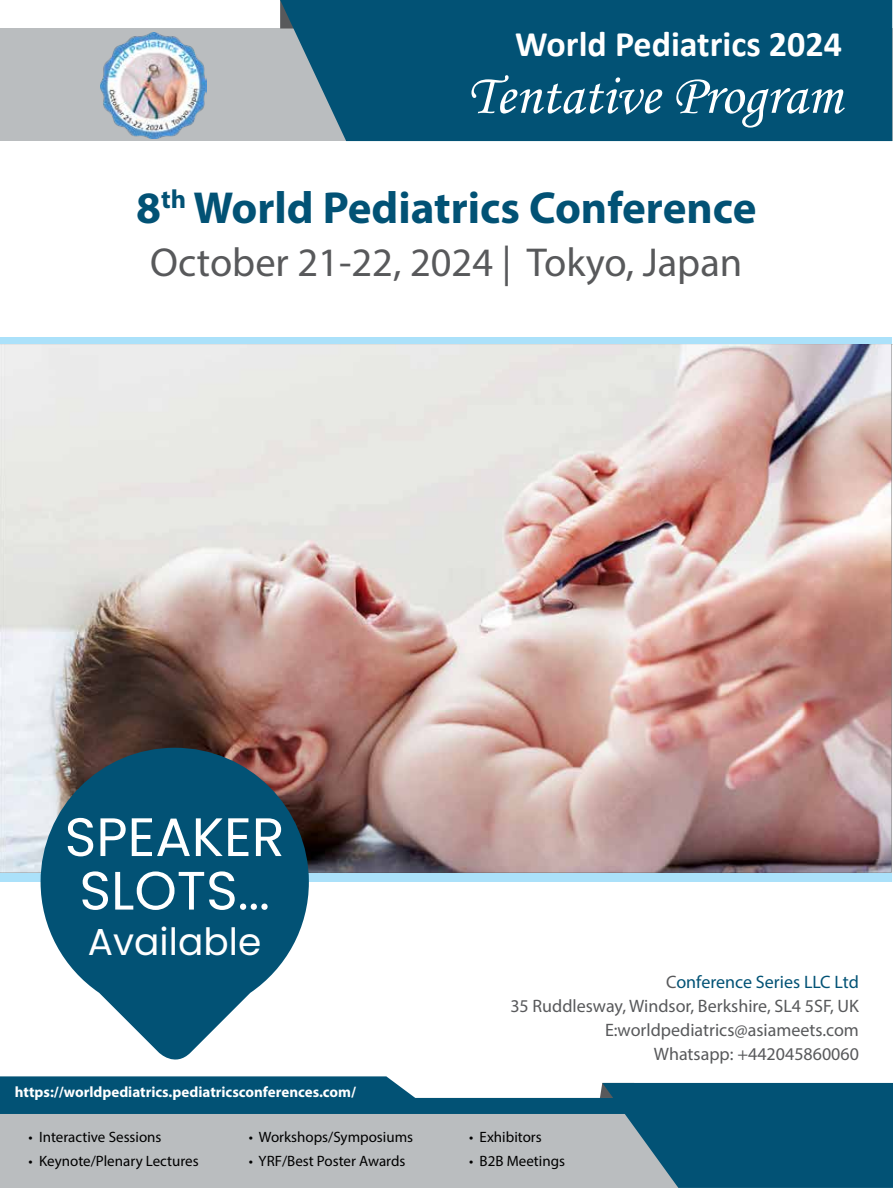
<style>
.page{position:relative;width:893px;height:1188px;background:#fff}
.page>*{position:absolute;margin:0;border:0;box-sizing:border-box;transform-origin:0 0}
.t1{font:57px "Monotype Corsiva";color:#fff}
.t2{font:54px/53.6px "Poppins";color:#fff}
.t3{font:700 45px "Myriad Pro";color:#025275}
.t4{font:40.5px "Myriad Pro";color:#58595b}
.t5{font:37.5px "Poppins";color:#fff}
.t6{font:700 36px "Calibri";color:#fff}
.t7{font:18px/24px "Myriad Pro";color:#58595b;text-align:right}
.t8{font:15px "Myriad Pro";color:#000}
.t9{font:700 15px "Myriad Pro";color:#fff}
.s1{font-size:51px}
.s2{color:#025275}
</style>
<div class="page">
<div style="left:0;top:1113px;width:598px;height:74px;background:#babdbf"></div>
<div style="left:0;top:28px;width:892px;height:113px;background:#babdbf"></div>
<div style="left:280px;top:0;width:612px;height:141px;background:#025275"></div>
<div style="left:0;top:1097px;width:760px;height:16px;background:#025275"></div>
<svg style="left:598px;top:1082px;width:295px;height:105px;background:#1c617f"></svg>
<svg style="left:0;top:1076px;width:420px;height:22px;background:#115c7d"></svg>
<img style="left:101px;top:33px;width:105px;height:105px">
<div style="left:0;top:337px;width:891px;height:544px;background:#abe1fa"></div>
<img style="left:0;top:344px;width:891px;height:528px">
<svg style="left:41px;top:747px;width:268px;height:313px;fill:#025275"></svg>
<h3 class="t6" style="left:515px;top:19px;width:328px">World Pediatrics 2024</h3>
<h1 class="t1" style="left:467px;top:61px;width:377px">Tentative Program</h1>
<h3 class="t3" style="left:136px;top:178px;width:622px">8<sup>th</sup> World Pediatrics Conference</h3>
<h3 class="t4" style="left:150px;top:238px;width:594px">October 21-22, 2024 | Tokyo, Japan</h3>
<h2 class="t2" style="left:65px;top:810px;width:221px">SPEAKER<br>SLOTS<span class="s1">...</span></h2>
<h3 class="t5" style="left:88px;top:919px;width:175px">Available</h3>
<p class="t9" style="left:15px;top:1082px;width:343px">https://worldpediatrics.pediatricsconferences.com/</p>
<p class="t8" style="left:28px;top:1127px;width:135px">• Interactive Sessions</p>
<p class="t8" style="left:28px;top:1151px;width:172px">• Keynote/Plenary Lectures</p>
<p class="t8" style="left:249px;top:1127px;width:166px">• Workshops/Symposiums</p>
<p class="t8" style="left:249px;top:1151px;width:158px">• YRF/Best Poster Awards</p>
<p class="t7" style="left:510px;top:969px;width:350px">C<span class="s2">onference Series LLC Ltd<br></span>35 Ruddlesway, Windsor, Berkshire, SL4 5SF, UK E:worldpediatrics@asiameets.com<br>Whatsapp: +442045860060</p>
<p class="t8" style="left:469px;top:1127px;width:74px">• Exhibitors</p>
<p class="t8" style="left:469px;top:1151px;width:98px">• B2B Meetings</p>
</div>
